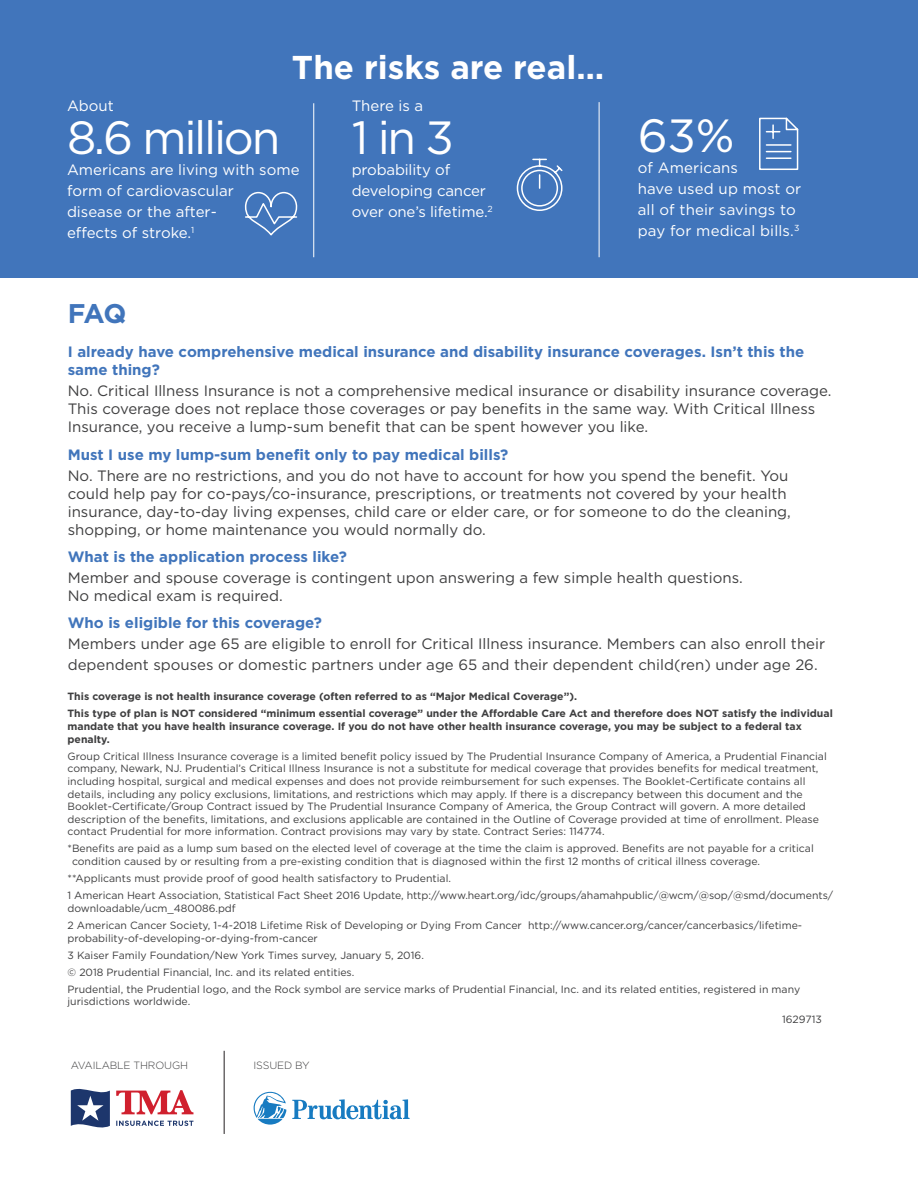
<style>
.page{position:relative;width:918px;height:1188px;background:#fff}
.page>*{position:absolute;margin:0;border:0;box-sizing:border-box;transform-origin:0 0}
.P_-_Body_Copy{font:46.5px "Gotham";letter-spacing:-.05em;color:#fff}
.H2_-_Subheads{font:700 33px "Gotham";color:#fff}
.H2_-_Subheads-2{font:700 27px "Gotham";color:#4175bb}
.P_Body_Text{font:15px/18px "Gotham";color:#3e3e3f}
.P_-_Body_Copy-2{font:15px/21px "Gotham";color:#fff}
.P_Body_Text-2{font:700 15px/18px "Gotham";color:#4175bb}
.P_Disclosure_Footnot{font:10.5px/12.6px "Gotham";color:#3e3e3f}
.P_Disclosure_Footnot-2{font:700 10.5px/12.6px "Gotham";color:#3e3e3f}
.t1{font:300 10.5px "Gotham";letter-spacing:-.015em;color:#3e3e3f}
.s1{font-weight:700;color:#4175bb}
</style>
<div class="page">
<svg style="left:71px;top:1089px;width:39px;height:39px"></svg>
<svg style="left:116px;top:1121px;width:77px;height:5px"></svg>
<svg style="left:116px;top:1090px;width:77px;height:24px"></svg>
<svg style="left:254px;top:1092px;width:32px;height:33px"></svg>
<svg style="left:292px;top:1099px;width:118px;height:20px"></svg>
<hr style="left:224px;top:1051px;width:1px;height:83px;background:#231f20">
<div style="left:0;top:0;width:918px;height:278px;background:#4175bb"></div>
<svg style="left:759px;top:117px;width:40px;height:53px"></svg>
<svg style="left:244px;top:191px;width:54px;height:45px"></svg>
<hr style="left:313px;top:103px;width:1px;height:154px;background:#fff">
<svg style="left:516px;top:158px;width:47px;height:53px"></svg>
<hr style="left:599px;top:102px;width:1px;height:155px;background:#fff">
<p class="H2_-_Subheads" style="left:292px;top:48px;width:314px">The risks are real…</p>
<p class="P_-_Body_Copy-2" style="left:67px;top:95px;width:48px">About</p>
<p class="P_-_Body_Copy" style="left:67px;top:112px;width:215px">8.6 million</p>
<p class="P_-_Body_Copy-2" style="left:67px;top:159px;width:234px">Americans are living with some form of cardiovascular<br>disease or the after-<br>effects of stroke.<sup>1</sup></p>
<p class="P_-_Body_Copy-2" style="left:352px;top:95px;width:73px">There is a</p>
<p class="P_-_Body_Copy" style="left:352px;top:112px;width:104px">1 in 3</p>
<p class="P_-_Body_Copy-2" style="left:352px;top:159px;width:143px">probability of developing cancer over one’s lifetime.<sup>2</sup></p>
<p class="P_-_Body_Copy" style="left:638px;top:110px;width:98px">63%</p>
<p class="P_-_Body_Copy-2" style="left:638px;top:157px;width:165px">of Americans<br>have used up most or all of their savings to pay for medical bills.<sup>3</sup></p>
<p class="H2_-_Subheads-2" style="left:68px;top:298px;width:60px">FAQ</p>
<p class="P_Body_Text-2" style="left:68px;top:343px;width:738px">I already have comprehensive medical insurance and disability insurance coverages. Isn’t this the same thing?</p>
<p class="P_Body_Text" style="left:68px;top:382px;width:765px">No. Critical Illness Insurance is not a comprehensive medical insurance or disability insurance coverage.<br>This coverage does not replace those coverages or pay benefits in the same way. With Critical Illness<br>Insurance, you receive a lump-sum benefit that can be spent however you like.</p>
<p class="P_Body_Text" style="left:68px;top:444px;width:722px;line-height:21px"><span class="s1">Must I use my lump-sum benefit only to pay medical bills?<br></span>No. There are no restrictions, and you do not have to account for how you spend the benefit. You</p>
<p class="P_Body_Text" style="left:68px;top:484px;width:725px">could help pay for co-pays/co-insurance, prescriptions, or treatments not covered by your health insurance, day-to-day living expenses, child care or elder care, or for someone to do the cleaning, shopping, or home maintenance you would normally do.</p>
<p class="P_Body_Text" style="left:68px;top:546px;width:677px;line-height:21px"><span class="s1">What is the application process like?<br></span>Member and spouse coverage is contingent upon answering a few simple health questions.</p>
<p class="P_Body_Text" style="left:68px;top:586px;width:216px">No medical exam is required.</p>
<p class="P_Body_Text" style="left:68px;top:612px;width:759px;line-height:21px"><span class="s1">Who is eligible for this coverage?<br></span>Members under age 65 are eligible to enroll for Critical Illness insurance. Members can also enroll their dependent spouses or domestic partners under age 65 and their dependent child(ren) under age 26.</p>
<p class="P_Disclosure_Footnot-2" style="left:68px;top:690px;width:511px">This coverage is not health insurance coverage (often referred to as “Major Medical Coverage”).</p>
<p class="P_Disclosure_Footnot-2" style="left:68px;top:707px;width:767px">This type of plan is NOT considered “minimum essential coverage” under the Affordable Care Act and therefore does NOT satisfy the individual mandate that you have health insurance coverage. If you do not have other health insurance coverage, you may be subject to a federal tax penalty.</p>
<p class="P_Disclosure_Footnot" style="left:68px;top:750px;width:761px">Group Critical Illness Insurance coverage is a limited benefit policy issued by The Prudential Insurance Company of America, a Prudential Financial company, Newark, NJ. Prudential’s Critical Illness Insurance is not a substitute for medical coverage that provides benefits for medical treatment, including hospital, surgical and medical expenses and does not provide reimbursement for such expenses. The Booklet-Certificate contains all details, including any policy exclusions, limitations, and restrictions which may apply. If there is a discrepancy between this document and the Booklet-Certificate/Group Contract issued by The Prudential Insurance Company of America, the Group Contract will govern. A more detailed description of the benefits, limitations, and exclusions applicable are contained in the Outline of Coverage provided at time of enrollment. Please contact Prudential for more information. Contract provisions may vary by state. Contract Series: 114774.</p>
<p class="P_Disclosure_Footnot" style="left:72px;top:842px;width:743px;text-indent:-5px">*Benefits are paid as a lump sum based on the elected level of coverage at the time the claim is approved. Benefits are not payable for a critical condition caused by or resulting from a pre-existing condition that is diagnosed within the first 12 months of critical illness coverage.</p>
<p class="P_Disclosure_Footnot" style="left:68px;top:872px;width:385px">**Applicants must provide proof of good health satisfactory to Prudential.</p>
<p class="P_Disclosure_Footnot" style="left:68px;top:889px;width:767px">1 American Heart Association, Statistical Fact Sheet 2016 Update, http://www.heart.org/idc/groups/ahamahpublic/@wcm/@sop/@smd/documents/ downloadable/ucm_480086.pdf</p>
<p class="P_Disclosure_Footnot" style="left:68px;top:919px;width:736px">2 American Cancer Society, 1-4-2018 Lifetime Risk of Developing or Dying From Cancer http://www.cancer.org/cancer/cancerbasics/lifetime&shy;probability-of-developing-or-dying-from-cancer</p>
<p class="P_Disclosure_Footnot" style="left:68px;top:948px;width:358px">3 Kaiser Family Foundation/New York Times survey, January 5, 2016.</p>
<p class="P_Disclosure_Footnot" style="left:68px;top:966px;width:288px">© 2018 Prudential Financial, Inc. and its related entities.</p>
<p class="P_Disclosure_Footnot" style="left:68px;top:983px;width:734px">Prudential, the Prudential logo, and the Rock symbol are service marks of Prudential Financial, Inc. and its related entities, registered in many jurisdictions worldwide.</p>
<p class="P_Disclosure_Footnot" style="left:782px;top:1012px;width:41px">1629713</p>
<p class="t1" style="left:71px;top:1059px;width:119px">AVAILABLE THROUGH</p>
<p class="t1" style="left:254px;top:1059px;width:58px">ISSUED BY</p>
</div>
